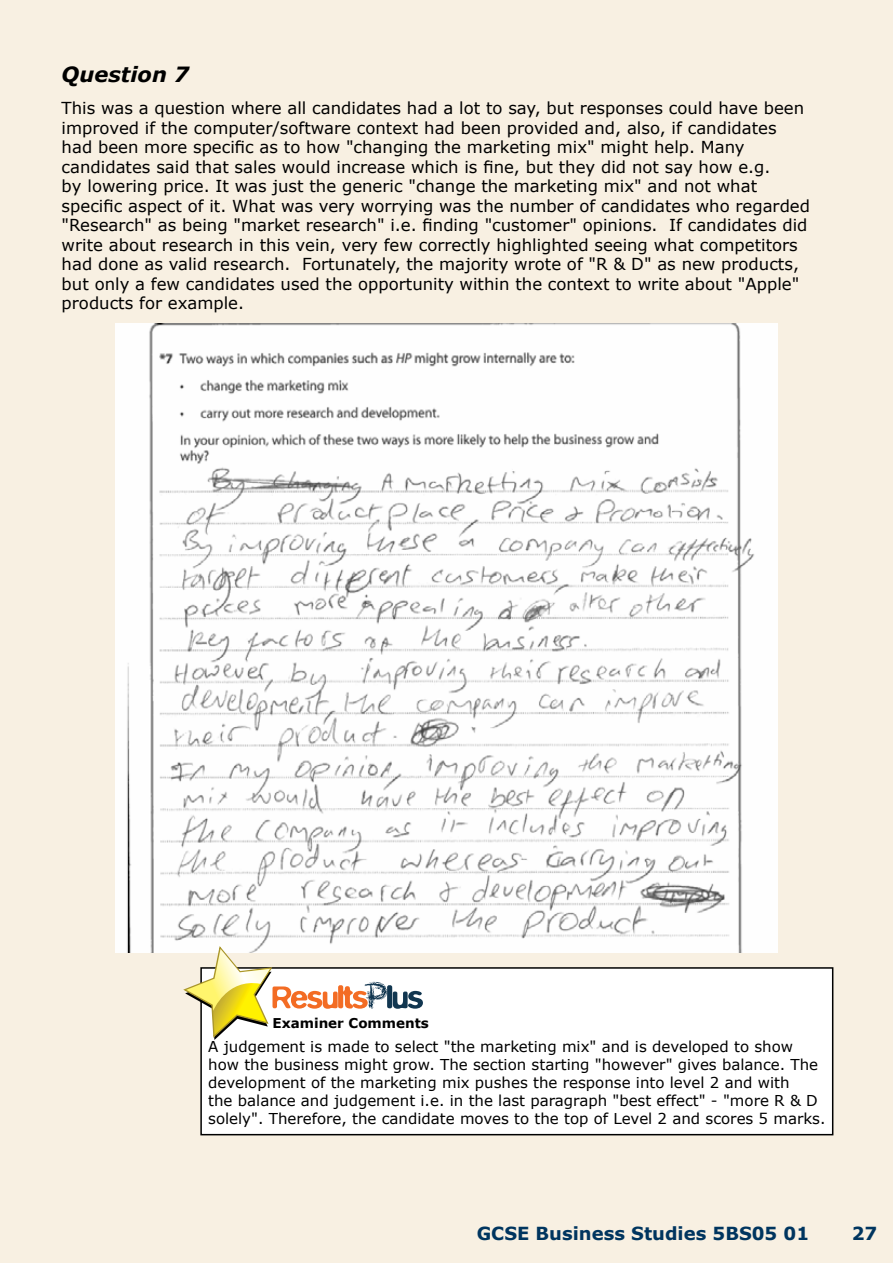
<style>
.page{position:relative;width:893px;height:1263px;background:#f8f0e2}
.page>*{position:absolute;margin:0;border:0;box-sizing:border-box;transform-origin:0 0}
.t1{font:italic 700 21px "Verdana";color:#000}
.t2{font:700 18px "Verdana";color:#00355f}
.t3{font:16.5px/19.5px "Verdana";color:#000}
.t4{font:15px/18px "Verdana";color:#000}
.t5{font:700 13.5px "Verdana";color:#000}
</style>
<div class="page">
<img style="left:116px;top:323px;width:661px;height:629px">
<div style="left:201px;top:968px;width:632px;height:167px;background:#fff"></div>
<div style="left:200px;top:967px;width:633px;height:168px;border:2px solid #000"></div>
<svg style="left:182px;top:946px;width:241px;height:94px"></svg>
<p class="t1" style="left:62px;top:61px;width:129px">Question 7</p>
<p class="t3" style="left:62px;top:98px;width:750px">This was a question where all candidates had a lot to say, but responses could have been improved if the computer/software context had been provided and, also, if candidates had been more specific as to how "changing the marketing mix" might help. Many candidates said that sales would increase which is fine, but they did not say how e.g.<br>by lowering price. It was just the generic "change the marketing mix" and not what specific aspect of it. What was very worrying was the number of candidates who regarded "Research" as being "market research" i.e. finding "customer" opinions. If candidates did write about research in this vein, very few correctly highlighted seeing what competitors had done as valid research. Fortunately, the majority wrote of "R &amp; D" as new products, but only a few candidates used the opportunity within the context to write about "Apple" products for example.</p>
<p class="t5" style="left:272px;top:1014px;width:158px">Examiner Comments</p>
<p class="t4" style="left:208px;top:1036px;width:619px">A judgement is made to select "the marketing mix" and is developed to show how the business might grow. The section starting "however" gives balance. The development of the marketing mix pushes the response into level 2 and with<br>the balance and judgement i.e. in the last paragraph "best effect" - "more R &amp; D solely". Therefore, the candidate moves to the top of Level 2 and scores 5 marks.</p>
<p class="t2" style="left:477px;top:1222px;width:334px">GCSE Business Studies 5BS05 01</p>
<p class="t2" style="left:852px;top:1222px;width:27px">27</p>
</div>
